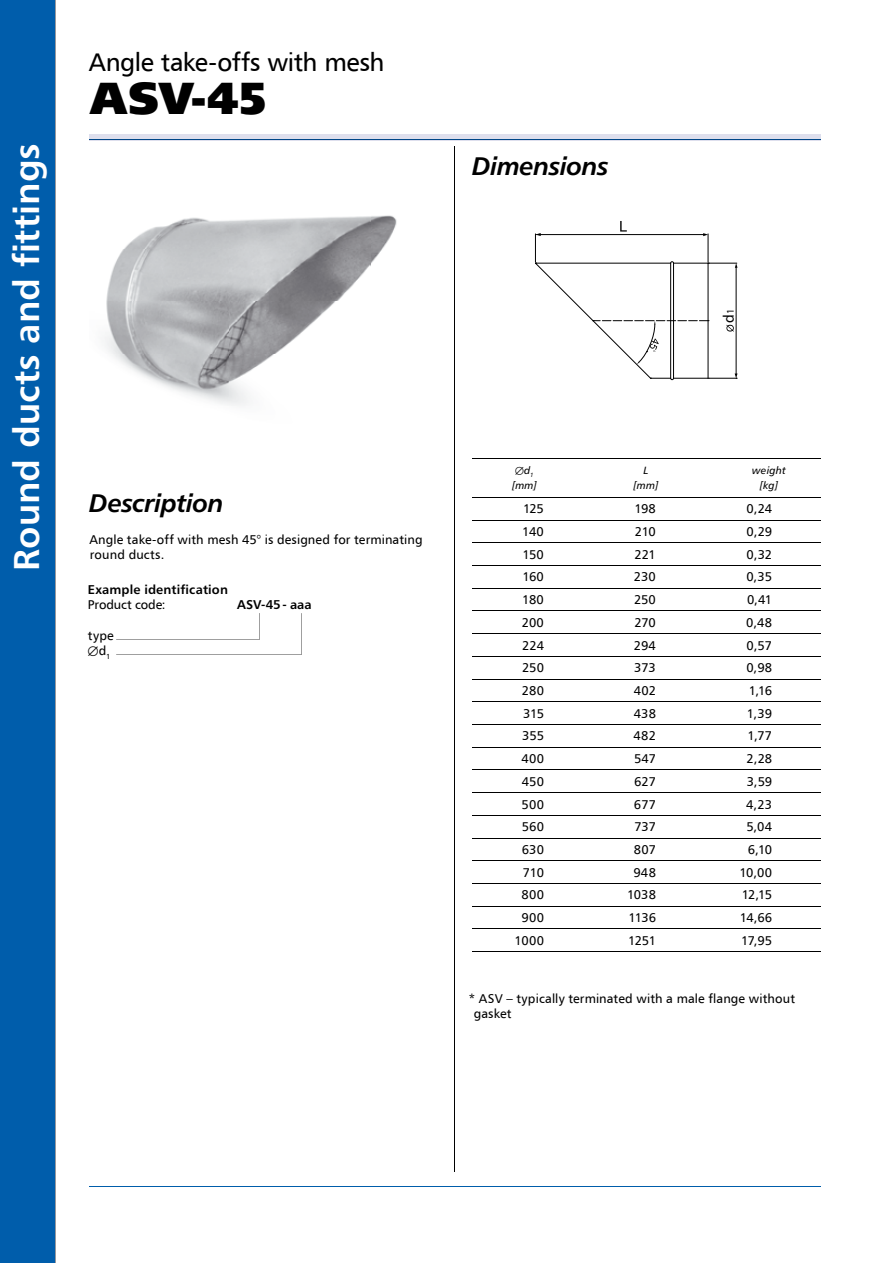
<style>
.page{position:relative;width:893px;height:1263px;background:#fff}
.page>*{position:absolute;margin:0;border:0;box-sizing:border-box;transform-origin:0 0}
.t1{font:900 45px "Humanist 777 TL";color:#000}
.t2{font:700 36px "Humanist 777 TL";color:#fff}
.t3{font:25.5px "Humnst 777 EU Normal";letter-spacing:-.015em;color:#000}
.t4{font:italic 700 25.5px "Humanist 777 TL";letter-spacing:-.025em;color:#000}
.t5{font:15.45px "Myriad Pro";color:#000}
.t6{font:12.75px/15.3px "Humnst 777 EU Normal";letter-spacing:.005em;color:#000}
.t7{font:700 12.75px "Humanist 777 TL";letter-spacing:.01em;color:#000}
.t8{font:italic 10.5px "Humanist 777 TL";letter-spacing:.015em;color:#000}
.s1{font-size:10.2px}
</style>
<div class="page">
<hr style="left:89px;top:1186px;width:732px;height:1px;background:#005dab">
<hr style="left:454px;top:146px;width:1px;height:1025px;background:#000">
<div style="left:0;top:0;width:55px;height:1263px;background:#005dab"></div>
<hr style="left:55px;top:0;width:1px;height:1263px;background:#98989c">
<div style="left:89px;top:134px;width:732px;height:6px;background:#dedfed"></div>
<hr style="left:89px;top:140px;width:732px;height:1px;background:#004688">
<img style="left:104px;top:215px;width:293px;height:191px">
<svg style="left:535px;top:221px;width:202px;height:159px"></svg>
<svg style="left:116px;top:613px;width:186px;height:42px"></svg>
<hr style="left:472px;top:458px;width:349px;height:1px;background:#000">
<hr style="left:472px;top:497px;width:116px;height:1px;background:#000">
<hr style="left:588px;top:497px;width:116px;height:1px;background:#000">
<hr style="left:704px;top:497px;width:117px;height:1px;background:#000">
<hr style="left:472px;top:520px;width:116px;height:1px;background:#000">
<hr style="left:588px;top:520px;width:116px;height:1px;background:#000">
<hr style="left:704px;top:520px;width:117px;height:1px;background:#000">
<hr style="left:472px;top:543px;width:116px;height:1px;background:#000">
<hr style="left:588px;top:543px;width:116px;height:1px;background:#000">
<hr style="left:704px;top:543px;width:117px;height:1px;background:#000">
<hr style="left:472px;top:565px;width:116px;height:1px;background:#000">
<hr style="left:588px;top:565px;width:116px;height:1px;background:#000">
<hr style="left:704px;top:565px;width:117px;height:1px;background:#000">
<hr style="left:472px;top:588px;width:116px;height:1px;background:#000">
<hr style="left:588px;top:588px;width:116px;height:1px;background:#000">
<hr style="left:704px;top:588px;width:117px;height:1px;background:#000">
<hr style="left:472px;top:611px;width:116px;height:1px;background:#000">
<hr style="left:588px;top:611px;width:116px;height:1px;background:#000">
<hr style="left:704px;top:611px;width:117px;height:1px;background:#000">
<hr style="left:472px;top:633px;width:116px;height:1px;background:#000">
<hr style="left:588px;top:633px;width:116px;height:1px;background:#000">
<hr style="left:704px;top:633px;width:117px;height:1px;background:#000">
<hr style="left:472px;top:656px;width:116px;height:1px;background:#000">
<hr style="left:588px;top:656px;width:116px;height:1px;background:#000">
<hr style="left:704px;top:656px;width:117px;height:1px;background:#000">
<hr style="left:472px;top:679px;width:116px;height:1px;background:#000">
<hr style="left:588px;top:679px;width:116px;height:1px;background:#000">
<hr style="left:704px;top:679px;width:117px;height:1px;background:#000">
<hr style="left:472px;top:701px;width:116px;height:1px;background:#000">
<hr style="left:588px;top:701px;width:116px;height:1px;background:#000">
<hr style="left:704px;top:701px;width:117px;height:1px;background:#000">
<hr style="left:472px;top:724px;width:116px;height:1px;background:#000">
<hr style="left:588px;top:724px;width:116px;height:1px;background:#000">
<hr style="left:704px;top:724px;width:117px;height:1px;background:#000">
<hr style="left:472px;top:747px;width:116px;height:1px;background:#000">
<hr style="left:588px;top:747px;width:116px;height:1px;background:#000">
<hr style="left:704px;top:747px;width:117px;height:1px;background:#000">
<hr style="left:472px;top:770px;width:116px;height:1px;background:#000">
<hr style="left:588px;top:770px;width:116px;height:1px;background:#000">
<hr style="left:704px;top:770px;width:117px;height:1px;background:#000">
<hr style="left:472px;top:792px;width:116px;height:1px;background:#000">
<hr style="left:588px;top:792px;width:116px;height:1px;background:#000">
<hr style="left:704px;top:792px;width:117px;height:1px;background:#000">
<hr style="left:472px;top:815px;width:116px;height:1px;background:#000">
<hr style="left:588px;top:815px;width:116px;height:1px;background:#000">
<hr style="left:704px;top:815px;width:117px;height:1px;background:#000">
<hr style="left:472px;top:838px;width:116px;height:1px;background:#000">
<hr style="left:588px;top:838px;width:116px;height:1px;background:#000">
<hr style="left:704px;top:838px;width:117px;height:1px;background:#000">
<hr style="left:472px;top:860px;width:116px;height:1px;background:#000">
<hr style="left:588px;top:860px;width:116px;height:1px;background:#000">
<hr style="left:704px;top:860px;width:117px;height:1px;background:#000">
<hr style="left:472px;top:883px;width:116px;height:1px;background:#000">
<hr style="left:588px;top:883px;width:116px;height:1px;background:#000">
<hr style="left:704px;top:883px;width:117px;height:1px;background:#000">
<hr style="left:472px;top:906px;width:116px;height:1px;background:#000">
<hr style="left:588px;top:906px;width:116px;height:1px;background:#000">
<hr style="left:704px;top:906px;width:117px;height:1px;background:#000">
<hr style="left:472px;top:929px;width:116px;height:1px;background:#000">
<hr style="left:588px;top:929px;width:116px;height:1px;background:#000">
<hr style="left:704px;top:929px;width:117px;height:1px;background:#000">
<hr style="left:472px;top:951px;width:116px;height:1px;background:#000">
<hr style="left:588px;top:951px;width:116px;height:1px;background:#000">
<hr style="left:704px;top:951px;width:117px;height:1px;background:#000">
<h2 class="t2" style="left:3px;top:571px;width:429px;rotate:-90deg">Round ducts and fittings</h2>
<h3 class="t3" style="left:89px;top:47px;width:297px">Angle take-offs with mesh</h3>
<h1 class="t1" style="left:90px;top:68px;width:178px">ASV-45</h1>
<h3 class="t4" style="left:89px;top:486px;width:136px">Description</h3>
<p class="t6" style="left:89px;top:532px;width:335px">Angle take-off with mesh 45° is designed for terminating round ducts.</p>
<p class="t7" style="left:88px;top:581px;width:142px">Example identification</p>
<p class="t6" style="left:88px;top:597px;width:79px">Product code:</p>
<p class="t7" style="left:237px;top:596px;width:76px">ASV-45 - aaa</p>
<p class="t6" style="left:88px;top:627px;width:27px;text-align:right">type d<sub>1</sub></p>
<h3 class="t4" style="left:472px;top:150px;width:138px">Dimensions</h3>
<p class="t5" style="left:719px;top:323px;width:15px;rotate:-90deg">d<span class="s1">1</span></p>
<p class="t8" style="left:524px;top:463px;width:11px">d<sub>1</sub></p>
<p class="t8" style="left:643px;top:463px;width:6px">L</p>
<p class="t8" style="left:752px;top:463px;width:35px">weight</p>
<p class="t8" style="left:512px;top:479px;width:26px">[mm]</p>
<p class="t8" style="left:634px;top:479px;width:26px">[mm]</p>
<p class="t8" style="left:760px;top:479px;width:20px">[kg]</p>
<p class="t6" style="left:523px;top:501px;width:22px">125</p>
<p class="t6" style="left:634px;top:501px;width:23px">198</p>
<p class="t6" style="left:746px;top:501px;width:27px">0,24</p>
<p class="t6" style="left:522px;top:524px;width:23px">140</p>
<p class="t6" style="left:635px;top:524px;width:23px">210</p>
<p class="t6" style="left:746px;top:524px;width:27px">0,29</p>
<p class="t6" style="left:523px;top:546px;width:23px">150</p>
<p class="t6" style="left:634px;top:546px;width:23px">221</p>
<p class="t6" style="left:746px;top:546px;width:27px">0,32</p>
<p class="t6" style="left:522px;top:569px;width:23px">160</p>
<p class="t6" style="left:634px;top:569px;width:24px">230</p>
<p class="t6" style="left:746px;top:569px;width:27px">0,35</p>
<p class="t6" style="left:522px;top:592px;width:23px">180</p>
<p class="t6" style="left:634px;top:592px;width:23px">250</p>
<p class="t6" style="left:747px;top:592px;width:27px">0,41</p>
<p class="t6" style="left:522px;top:615px;width:24px">200</p>
<p class="t6" style="left:634px;top:615px;width:23px">270</p>
<p class="t6" style="left:746px;top:615px;width:28px">0,48</p>
<p class="t6" style="left:522px;top:637px;width:23px">224</p>
<p class="t6" style="left:634px;top:637px;width:24px">294</p>
<p class="t6" style="left:746px;top:637px;width:27px">0,57</p>
<p class="t6" style="left:522px;top:660px;width:23px">250</p>
<p class="t6" style="left:634px;top:660px;width:23px">373</p>
<p class="t6" style="left:746px;top:660px;width:27px">0,98</p>
<p class="t6" style="left:522px;top:683px;width:24px">280</p>
<p class="t6" style="left:634px;top:683px;width:24px">402</p>
<p class="t6" style="left:749px;top:683px;width:25px">1,16</p>
<p class="t6" style="left:523px;top:705px;width:22px">315</p>
<p class="t6" style="left:634px;top:705px;width:24px">438</p>
<p class="t6" style="left:747px;top:705px;width:27px">1,39</p>
<p class="t6" style="left:522px;top:728px;width:23px">355</p>
<p class="t6" style="left:634px;top:728px;width:24px">482</p>
<p class="t6" style="left:747px;top:728px;width:26px">1,77</p>
<p class="t6" style="left:521px;top:751px;width:24px">400</p>
<p class="t6" style="left:634px;top:751px;width:23px">547</p>
<p class="t6" style="left:746px;top:751px;width:27px">2,28</p>
<p class="t6" style="left:522px;top:774px;width:24px">450</p>
<p class="t6" style="left:634px;top:774px;width:23px">627</p>
<p class="t6" style="left:747px;top:774px;width:27px">3,59</p>
<p class="t6" style="left:522px;top:796px;width:24px">500</p>
<p class="t6" style="left:634px;top:796px;width:24px">677</p>
<p class="t6" style="left:746px;top:796px;width:28px">4,23</p>
<p class="t6" style="left:522px;top:819px;width:24px">560</p>
<p class="t6" style="left:634px;top:819px;width:23px">737</p>
<p class="t6" style="left:746px;top:819px;width:27px">5,04</p>
<p class="t6" style="left:522px;top:842px;width:24px">630</p>
<p class="t6" style="left:634px;top:842px;width:24px">807</p>
<p class="t6" style="left:748px;top:842px;width:26px">6,10</p>
<p class="t6" style="left:523px;top:864px;width:23px">710</p>
<p class="t6" style="left:633px;top:864px;width:24px">948</p>
<p class="t6" style="left:739px;top:864px;width:34px">10,00</p>
<p class="t6" style="left:521px;top:887px;width:24px">800</p>
<p class="t6" style="left:627px;top:887px;width:30px">1038</p>
<p class="t6" style="left:742px;top:887px;width:32px">12,15</p>
<p class="t6" style="left:521px;top:910px;width:24px">900</p>
<p class="t6" style="left:628px;top:910px;width:29px">1136</p>
<p class="t6" style="left:740px;top:910px;width:34px">14,66</p>
<p class="t6" style="left:514px;top:932px;width:31px">1000</p>
<p class="t6" style="left:628px;top:932px;width:29px">1251</p>
<p class="t6" style="left:741px;top:932px;width:33px">17,95</p>
<p class="t6" style="left:474px;top:991px;width:323px;text-indent:-5px">* ASV – typically terminated with a male flange without gasket</p>
</div>
